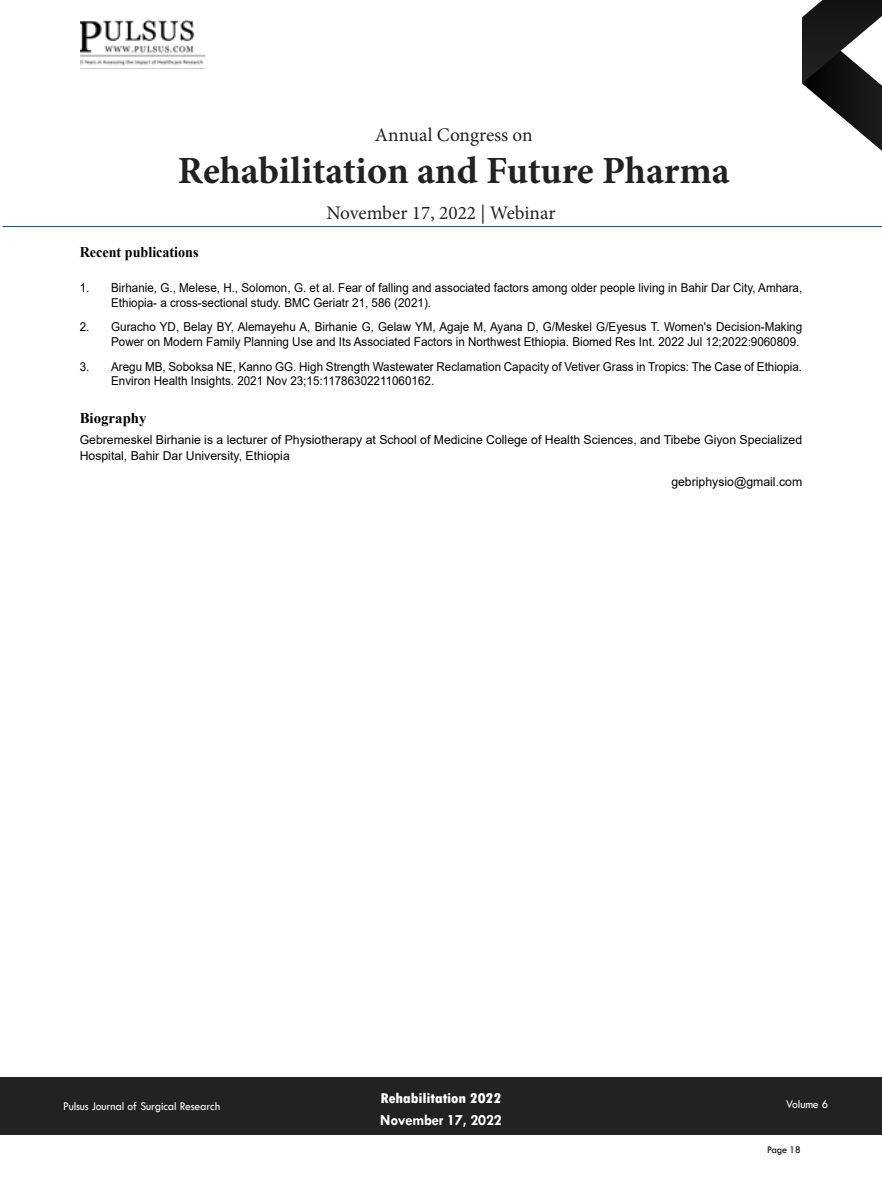
<style>
.page{position:relative;width:882px;height:1197px;background:#fff}
.page>*{position:absolute;margin:0;border:0;box-sizing:border-box;transform-origin:0 0}
.t1{font:700 38.5px "Minion Pro";letter-spacing:-.005em;color:#222223}
.t2{font:19.25px "Minion Pro";letter-spacing:-.005em;color:#222223}
.t3{font:700 15.75px "Tw Cen";letter-spacing:-.01em;color:#fff;scale:.95 1}
.t4{font:800 condensed 14.88px "Tw Cen";letter-spacing:-.01em;color:#fff;scale:1.1 1}
.t5{font:700 14.88px "Times New Roman";color:#000;scale:.95 1}
.t6{font:700 14.88px "Times New Roman";color:#000}
.t7{font:12.25px/14.7px "Arial";color:#000;scale:.95 1}
.t8{font:12.25px/15.8px "Arial";color:#000}
.t9{font:12.25px "Tw Cen";letter-spacing:-.01em;color:#fff;scale:.95 1}
.t10{font:10.5px "Tw Cen";letter-spacing:-.02em;color:#000;scale:.95 1}
</style>
<div class="page">
<svg style="left:802px;top:0;width:80px;height:151px"></svg>
<div style="left:0;top:1077px;width:882px;height:58px;background:#222223"></div>
<hr style="left:3px;top:226px;width:879px;height:1px;background:#01489a">
<img style="left:81px;top:19px;width:125px;height:50px">
<h2 class="t2" style="left:375px;top:122px;width:159px">Annual Congress on</h2>
<h1 class="t1" style="left:178px;top:144px;width:553px">Rehabilitation and Future Pharma</h1>
<h2 class="t2" style="left:326px;top:200px;width:231px">November 17, 2022 | Webinar</h2>
<p class="t5" style="left:80px;top:242px;width:127px">Recent publications</p>
<p class="t7" style="left:111px;top:280px;width:729px;text-indent:-32px">1. Birhanie, G., Melese, H., Solomon, G. et al. Fear of falling and associated factors among older people living in Bahir Dar City, Amhara,<br>Ethiopia- a cross-sectional study. BMC Geriatr 21, 586 (2021).</p>
<p class="t7" style="left:80px;top:319px;width:762px;text-align:right">2. Guracho YD, Belay BY, Alemayehu A, Birhanie G, Gelaw YM, Agaje M, Ayana D, G/Meskel G/Eyesus T. Women's Decision-Making<br>Power on Modern Family Planning Use and Its Associated Factors in Northwest Ethiopia. Biomed Res Int. 2022 Jul 12;2022:9060809.</p>
<p class="t7" style="left:111px;top:359px;width:729px;text-indent:-32px">3. Aregu MB, Soboksa NE, Kanno GG. High Strength Wastewater Reclamation Capacity of Vetiver Grass in Tropics: The Case of Ethiopia.<br>Environ Health Insights. 2021 Nov 23;15:11786302211060162.</p>
<p class="t6" style="left:80px;top:408px;width:68px">Biography</p>
<p class="t8" style="left:80px;top:432px;width:724px">Gebremeskel Birhanie is a lecturer of Physiotherapy at School of Medicine College of Health Sciences, and Tibebe Giyon Specialized<br>Hospital, Bahir Dar University, Ethiopia</p>
<p class="t8" style="left:671px;top:474px;width:132px">gebriphysio@gmail.com</p>
<p class="t9" style="left:63px;top:1099px;width:167px">Pulsus Journal of Surgical Research</p>
<p class="t4" style="left:381px;top:1089px;width:111px">Rehabilitation 2022</p>
<p class="t3" style="left:380px;top:1111px;width:129px">November 17, 2022</p>
<p class="t9" style="left:786px;top:1097px;width:46px">Volume 6</p>
<p class="t10" style="left:767px;top:1143px;width:37px">Page 18</p>
</div>
